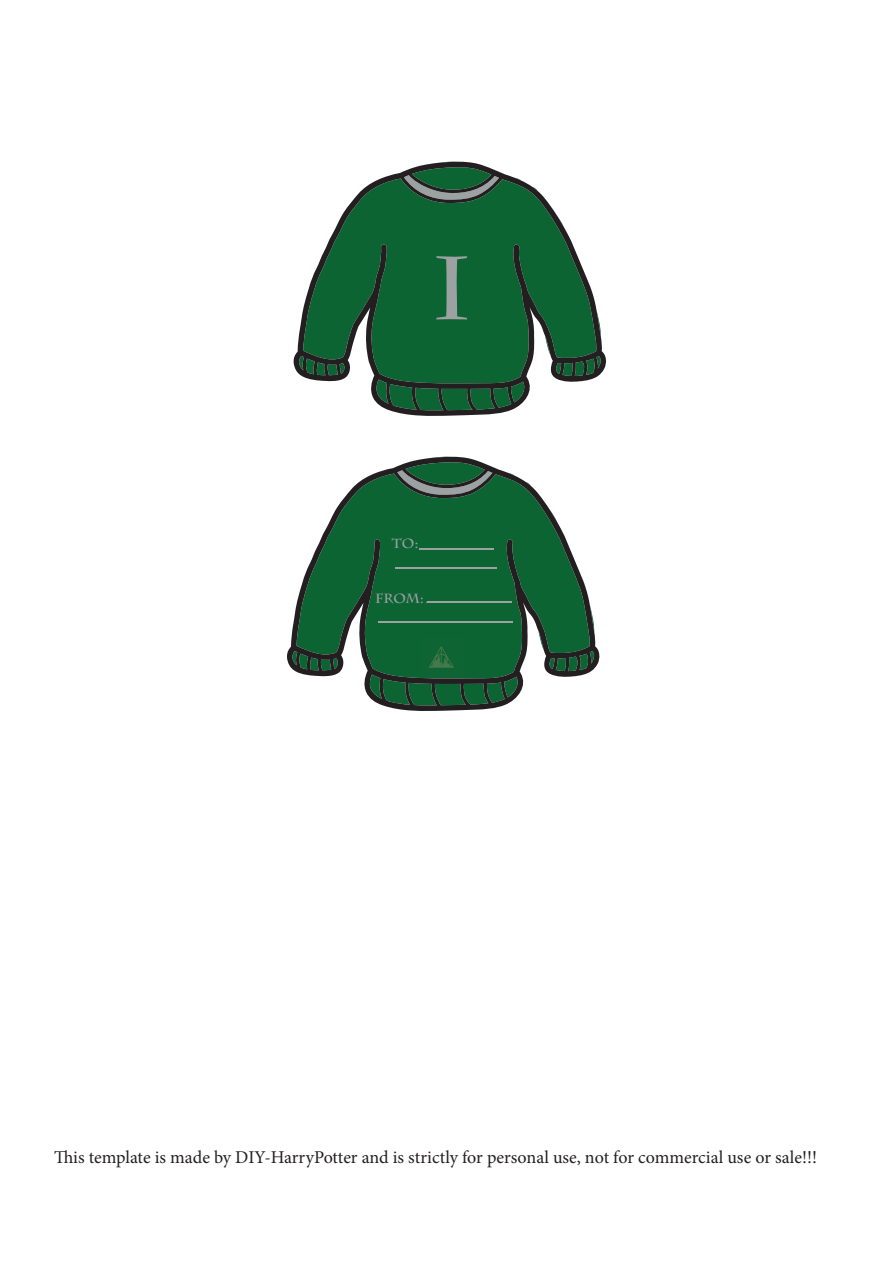
<style>
.page{position:relative;width:893px;height:1263px;background:#fff}
.page>*{position:absolute;margin:0;border:0;box-sizing:border-box;transform-origin:0 0}
.t1{font:89.55px "Harry Potter 7";color:#9ca1a2}
.t2{font:18px "Minion Pro";letter-spacing:-.005em;color:#231f20}
.t3{font:13.2px "Harry Potter 7";color:#9ca1a2}
</style>
<div class="page">
<svg style="left:440px;top:456px;width:18px;height:1px"></svg>
<svg style="left:287px;top:457px;width:313px;height:254px;fill:#0d6433"></svg>
<hr style="left:419px;top:548px;width:75px;height:2px;background:#9ca1a2">
<hr style="left:395px;top:567px;width:101px;height:1px;background:#9ca1a2">
<hr style="left:427px;top:602px;width:85px;height:1px;background:#9ca1a2">
<hr style="left:378px;top:622px;width:135px;height:1px;background:#9ca1a2">
<svg style="left:446px;top:161px;width:19px;height:1px"></svg>
<svg style="left:293px;top:162px;width:313px;height:254px;fill:#0d6433"></svg>
<img style="left:422px;top:637px;width:40px;height:40px">
<h1 class="t1" style="left:432px;top:236px;width:41px">I</h1>
<p class="t3" style="left:392px;top:536px;width:28px">TO:</p>
<p class="t3" style="left:375px;top:591px;width:51px">FROM:</p>
<p class="t2" style="left:54px;top:1145px;width:764px">This template is made by DIY-HarryPotter and is strictly for personal use, not for commercial use or sale!!!</p>
</div>
